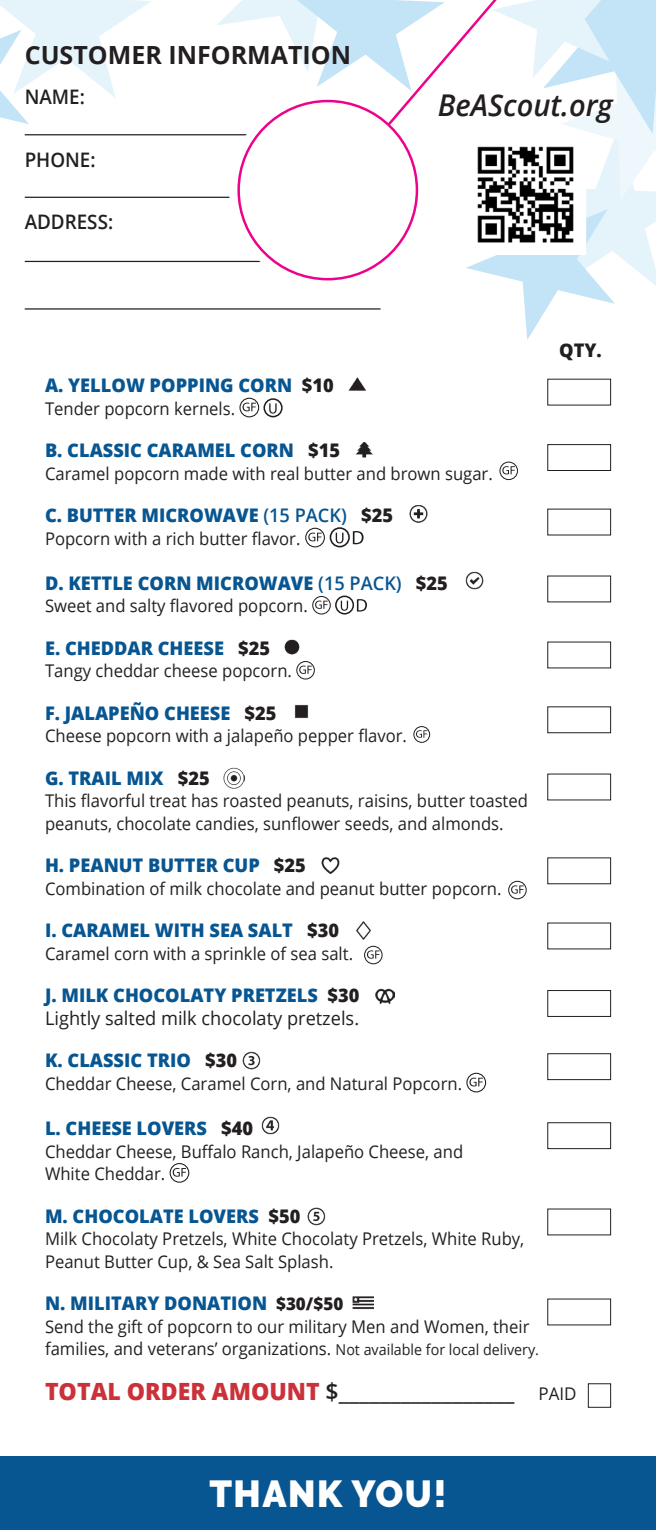
<style>
.page{position:relative;width:656px;height:1530px;background:#fff}
.page>*{position:absolute;margin:0;border:0;box-sizing:border-box;transform-origin:0 0}
.Open_Sans_product_name{font:900 37.5px "Raleway";letter-spacing:.04em;color:#fff}
.Open_Sans_product_name-2{font:italic 600 30px "Open Sans";color:#231f20}
.t1{font:700 25px "Open Sans";color:#231f20}
.Open_Sans_product_name-3{font:23.75px "Open Sans";color:#231f20}
.t2{font:600 20px "Open Sans";color:#231f20;scale:.94 1}
.Open_Sans_product_name-4{font:800 18.75px "Open Sans";color:#075591}
.Open_Sans_product_name-5{font:18.75px "Open Sans";color:#231f20}
.Open_Sans_product_name-6{font:800 18.75px "Open Sans";color:#231f20}
.product_description{font:17.5px/22.5px "Open Sans";color:#231f20;scale:.95 1}
.Open_Sans_product_name-7{font:17.5px/22.5px "Open Sans";color:#231f20;scale:.95 1}
.s1{color:#231f20}
.s2{font-weight:600}
.s3{font-size:17.5px;color:#231f20}
.s4{font-size:15px}
.s5{font-weight:800;color:#cb3139}
.s6{font-size:17.5px}
</style>
<div class="page">
<img style="left:349px;top:377px;width:17px;height:14px">
<svg style="left:242px;top:403px;width:14px;height:8px"></svg>
<div style="left:239px;top:398px;width:20px;height:19px;border:1px solid #211d1e;border-radius:50%"></div>
<div style="left:263px;top:398px;width:19px;height:19px;border:2px solid #211d1e;border-radius:50%"></div>
<svg style="left:269px;top:403px;width:7px;height:11px"></svg>
<img style="left:355px;top:442px;width:18px;height:16px">
<svg style="left:502px;top:466px;width:13px;height:8px"></svg>
<div style="left:499px;top:461px;width:19px;height:19px;border:1px solid #211d1e;border-radius:50%"></div>
<img style="left:409px;top:505px;width:18px;height:18px">
<svg style="left:308px;top:533px;width:13px;height:8px"></svg>
<div style="left:305px;top:528px;width:20px;height:19px;border:1px solid #211d1e;border-radius:50%"></div>
<div style="left:329px;top:527px;width:21px;height:20px;border:2px solid #211d1e;border-radius:50%"></div>
<svg style="left:335px;top:533px;width:8px;height:10px"></svg>
<svg style="left:353px;top:531px;width:10px;height:13px"></svg>
<img style="left:465px;top:572px;width:18px;height:18px">
<svg style="left:315px;top:600px;width:12px;height:9px"></svg>
<div style="left:312px;top:596px;width:19px;height:18px;border:1px solid #211d1e;border-radius:50%"></div>
<div style="left:335px;top:595px;width:19px;height:19px;border:2px solid #211d1e;border-radius:50%"></div>
<svg style="left:340px;top:601px;width:8px;height:10px"></svg>
<svg style="left:357px;top:599px;width:10px;height:12px"></svg>
<img style="left:284px;top:639px;width:15px;height:15px">
<svg style="left:299px;top:665px;width:13px;height:9px"></svg>
<div style="left:296px;top:661px;width:19px;height:18px;border:1px solid #211d1e;border-radius:50%"></div>
<img style="left:294px;top:704px;width:15px;height:15px">
<svg style="left:416px;top:730px;width:11px;height:8px"></svg>
<div style="left:413px;top:726px;width:17px;height:17px;border:1px solid #211d1e;border-radius:50%"></div>
<img style="left:224px;top:767px;width:21px;height:21px">
<img style="left:321px;top:857px;width:18px;height:17px">
<svg style="left:511px;top:885px;width:12px;height:8px"></svg>
<div style="left:508px;top:881px;width:18px;height:18px;border:1px solid #211d1e;border-radius:50%"></div>
<img style="left:356px;top:921px;width:15px;height:18px">
<svg style="left:367px;top:950px;width:12px;height:8px"></svg>
<div style="left:364px;top:946px;width:18px;height:18px;border:1px solid #211d1e;border-radius:50%"></div>
<img style="left:375px;top:988px;width:19px;height:16px">
<img style="left:242px;top:1051px;width:18px;height:18px">
<svg style="left:469px;top:1077px;width:13px;height:9px"></svg>
<div style="left:466px;top:1073px;width:20px;height:19px;border:1px solid #211d1e;border-radius:50%"></div>
<img style="left:261px;top:1116px;width:18px;height:18px">
<svg style="left:173px;top:1168px;width:13px;height:8px"></svg>
<div style="left:169px;top:1163px;width:20px;height:19px;border:1px solid #211d1e;border-radius:50%"></div>
<img style="left:307px;top:1207px;width:18px;height:18px">
<img style="left:352px;top:1296px;width:22px;height:14px">
<div style="left:547px;top:444px;width:63px;height:27px;border:1px solid #231f20"></div>
<div style="left:547px;top:706px;width:63px;height:27px;border:1px solid #231f20"></div>
<div style="left:547px;top:990px;width:63px;height:27px;border:1px solid #231f20"></div>
<div style="left:547px;top:1053px;width:63px;height:27px;border:1px solid #231f20"></div>
<div style="left:547px;top:1122px;width:63px;height:27px;border:1px solid #231f20"></div>
<div style="left:588px;top:1383px;width:22px;height:24px;border:1px solid #231f20"></div>
<div style="left:0;top:1457px;width:655px;height:73px;background:#075591"></div>
<svg style="left:0;top:0;width:151px;height:124px"></svg>
<svg style="left:217px;top:7px;width:19px;height:18px"></svg>
<hr style="left:25px;top:134px;width:355px;height:1px;background:#231f20">
<hr style="left:25px;top:197px;width:355px;height:1px;background:#231f20">
<hr style="left:25px;top:261px;width:355px;height:1px;background:#231f20">
<hr style="left:25px;top:308px;width:355px;height:2px;background:#231f20">
<svg style="left:236px;top:0;width:223px;height:281px"></svg>
<svg style="left:459px;top:0;width:196px;height:340px"></svg>
<p class="t1" style="left:25px;top:37px;width:328px">CUSTOMER INFORMATION</p>
<p class="t2" style="left:25px;top:83px;width:66px">NAME:</p>
<p class="t2" style="left:25px;top:146px;width:77px">PHONE:</p>
<p class="t2" style="left:25px;top:208px;width:96px">ADDRESS:</p>
<p class="Open_Sans_product_name-2" style="left:437px;top:84px;width:176px">BeAScout.org</p>
<p class="Open_Sans_product_name-6" style="left:559px;top:336px;width:44px">QTY.</p>
<p class="Open_Sans_product_name-4" style="left:45px;top:371px;width:290px">A. YELLOW POPPING CORN <span class="s1">$10</span></p>
<p class="Open_Sans_product_name-7" style="left:45px;top:397px;width:201px">Tender popcorn kernels.</p>
<p class="Open_Sans_product_name-4" style="left:45px;top:436px;width:297px">B. CLASSIC CARAMEL CORN <span class="s1">$15</span></p>
<p class="product_description" style="left:45px;top:462px;width:472px">Caramel popcorn made with real butter and brown sugar.</p>
<p class="Open_Sans_product_name-4" style="left:45px;top:501px;width:349px">C. BUTTER MICROWAVE <span class="s2">(15 PACK)</span> <span class="s1">$25</span></p>
<p class="Open_Sans_product_name-7" style="left:45px;top:527px;width:270px">Popcorn with a rich butter flavor.</p>
<p class="Open_Sans_product_name-4" style="left:45px;top:568px;width:404px">D. KETTLE CORN MICROWAVE <span class="s2">(15 PACK)</span> <span class="s1">$25</span></p>
<p class="product_description" style="left:45px;top:594px;width:278px">Sweet and salty flavored popcorn.</p>
<p class="Open_Sans_product_name-4" style="left:45px;top:633px;width:226px">E. CHEDDAR CHEESE <span class="s1">$25</span></p>
<p class="product_description" style="left:45px;top:659px;width:261px">Tangy cheddar cheese popcorn.</p>
<p class="Open_Sans_product_name-4" style="left:45px;top:699px;width:233px">F. JALAPEÑO CHEESE <span class="s1">$25</span></p>
<p class="product_description" style="left:45px;top:724px;width:382px">Cheese popcorn with a jalapeño pepper flavor.</p>
<p class="Open_Sans_product_name-4" style="left:45px;top:764px;width:166px">G. TRAIL MIX <span class="s1">$25</span></p>
<p class="product_description" style="left:45px;top:789px;width:510px">This flavorful treat has roasted peanuts, raisins, butter toasted peanuts, chocolate candies, sunflower seeds, and almonds.</p>
<p class="Open_Sans_product_name-4" style="left:45px;top:851px;width:262px">H. PEANUT BUTTER CUP <span class="s1">$25</span></p>
<p class="product_description" style="left:45px;top:877px;width:482px">Combination of milk chocolate and peanut butter popcorn.</p>
<p class="Open_Sans_product_name-4" style="left:45px;top:916px;width:295px">I. CARAMEL WITH SEA SALT <span class="s1">$30</span></p>
<p class="product_description" style="left:45px;top:942px;width:326px">Caramel corn with a sprinkle of sea salt.</p>
<p class="Open_Sans_product_name-4" style="left:45px;top:981px;width:316px">J. MILK CHOCOLATY PRETZELS <span class="s1">$30</span></p>
<p class="Open_Sans_product_name-5" style="left:45px;top:1005px;width:315px">Lightly salted milk chocolaty pretzels.</p>
<p class="Open_Sans_product_name-4" style="left:45px;top:1046px;width:193px">K. CLASSIC TRIO <span class="s1">$30</span></p>
<p class="product_description" style="left:45px;top:1072px;width:440px">Cheddar Cheese, Caramel Corn, and Natural Popcorn.</p>
<p class="Open_Sans_product_name-4" style="left:45px;top:1114px;width:210px">L. CHEESE LOVERS <span class="s1">$40</span></p>
<p class="product_description" style="left:45px;top:1139px;width:441px">Cheddar Cheese, Buffalo Ranch, Jalapeño Cheese, and<br>White Cheddar.</p>
<p class="Open_Sans_product_name-4" style="left:45px;top:1201px;width:257px">M. CHOCOLATE LOVERS <span class="s1">$50</span></p>
<p class="Open_Sans_product_name-7" style="left:45px;top:1227px;width:506px">Milk Chocolaty Pretzels, White Chocolaty Pretzels, White Ruby,<br>Peanut Butter Cup, &amp; Sea Salt Splash.</p>
<p class="Open_Sans_product_name-4" style="left:45px;top:1289px;width:300px">N. MILITARY DONATION <span class="s3">$30/$50</span></p>
<p class="product_description" style="left:45px;top:1314px;width:521px">Send the gift of popcorn to our military Men and Women, their families, and veterans’ organizations. <span class="s4">Not available for local delivery.</span></p>
<p class="Open_Sans_product_name-3" style="left:45px;top:1375px;width:533px"><span class="s5">TOTAL ORDER AMOUNT</span> <span class="s2">$</span>_________________ <span class="s6">PAID</span></p>
<p class="Open_Sans_product_name" style="left:209px;top:1472px;width:238px">THANK YOU!</p>
</div>
